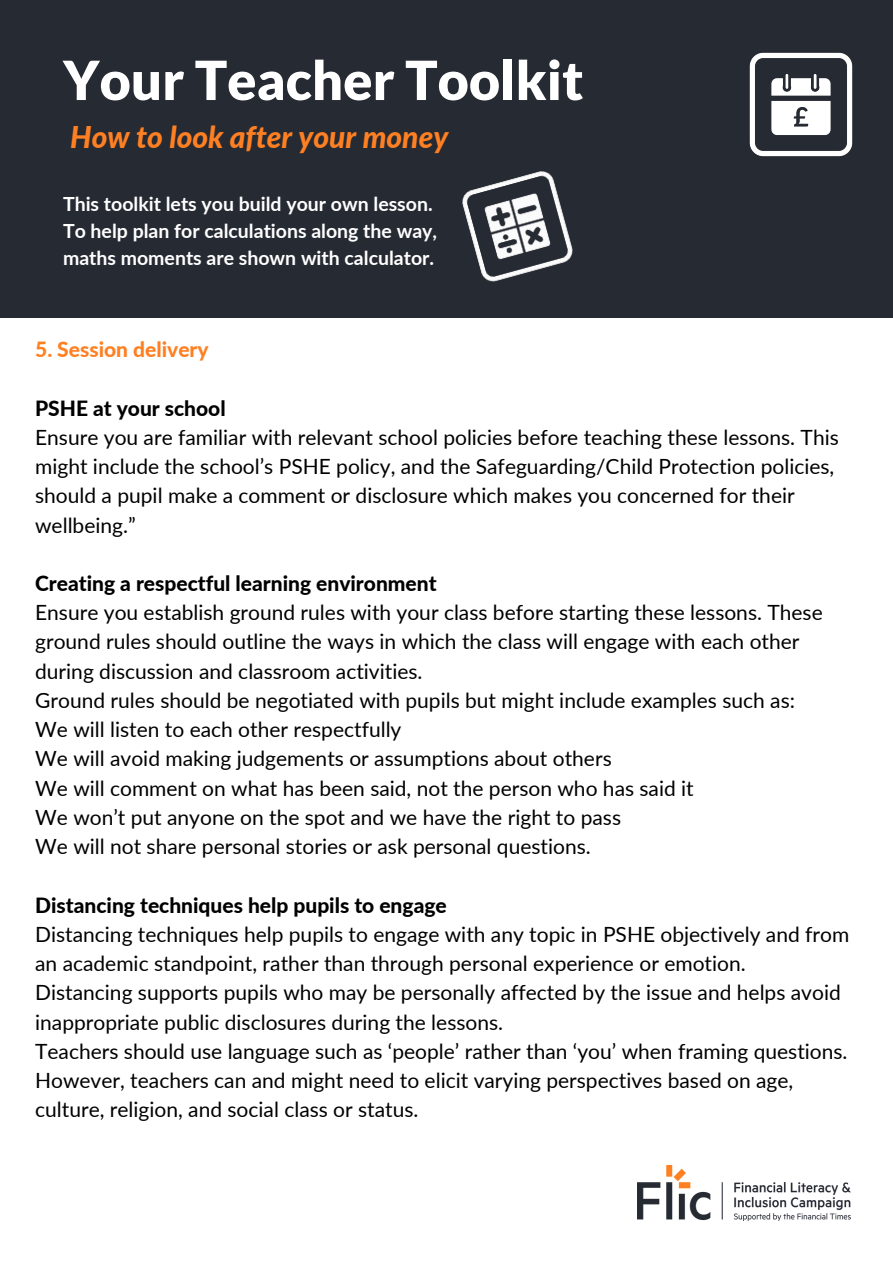
<style>
.page{position:relative;width:893px;height:1264px;background:#fff}
.page>*{position:absolute;margin:0;border:0;box-sizing:border-box;transform-origin:0 0}
.t1{font:900 54px "Lato";color:#fff}
.t2{font:italic 800 30px "Lato";color:#ff8022}
.t3{font:21px/29.2px "Lato";color:#000}
.t4{font:800 21px "Lato";color:#000}
.t5{font:800 21px "Lato";color:#ff8022}
.t6{font:700 19.5px/27px "Lato";color:#fff}
</style>
<div class="page">
<div style="left:0;top:0;width:892px;height:317px;background:#262a33"></div>
<img style="left:637px;top:1165px;width:213px;height:55px">
<img style="left:749px;top:52px;width:104px;height:105px">
<img style="left:462px;top:171px;width:111px;height:111px">
<h1 class="t1" style="left:63px;top:47px;width:522px">Your Teacher Toolkit</h1>
<h2 class="t2" style="left:70px;top:119px;width:379px">How to look after your money</h2>
<p class="t6" style="left:63px;top:190px;width:375px">This toolkit lets you build your own lesson.<br>To help plan for calculations along the way, maths moments are shown with calculator.</p>
<p class="t5" style="left:35px;top:336px;width:175px">5. Session delivery</p>
<p class="t4" style="left:35px;top:395px;width:192px">PSHE at your school</p>
<p class="t3" style="left:35px;top:422px;width:805px">Ensure you are familiar with relevant school policies before teaching these lessons. This might include the school’s PSHE policy, and the Safeguarding/Child Protection policies, should a pupil make a comment or disclosure which makes you concerned for their wellbeing.”</p>
<p class="t4" style="left:35px;top:570px;width:403px">Creating a respectful learning environment</p>
<p class="t3" style="left:35px;top:597px;width:789px">Ensure you establish ground rules with your class before starting these lessons. These ground rules should outline the ways in which the class will engage with each other during discussion and classroom activities.<br>Ground rules should be negotiated with pupils but might include examples such as:<br>We will listen to each other respectfully<br>We will avoid making judgements or assumptions about others<br>We will comment on what has been said, not the person who has said it<br>We won’t put anyone on the spot and we have the right to pass<br>We will not share personal stories or ask personal questions.</p>
<p class="t4" style="left:35px;top:891px;width:413px">Distancing techniques help pupils to engage</p>
<p class="t3" style="left:35px;top:919px;width:815px">Distancing techniques help pupils to engage with any topic in PSHE objectively and from an academic standpoint, rather than through personal experience or emotion.<br>Distancing supports pupils who may be personally affected by the issue and helps avoid inappropriate public disclosures during the lessons.<br>Teachers should use language such as ‘people’ rather than ‘you’ when framing questions.<br>However, teachers can and might need to elicit varying perspectives based on age, culture, religion, and social class or status.</p>
</div>
